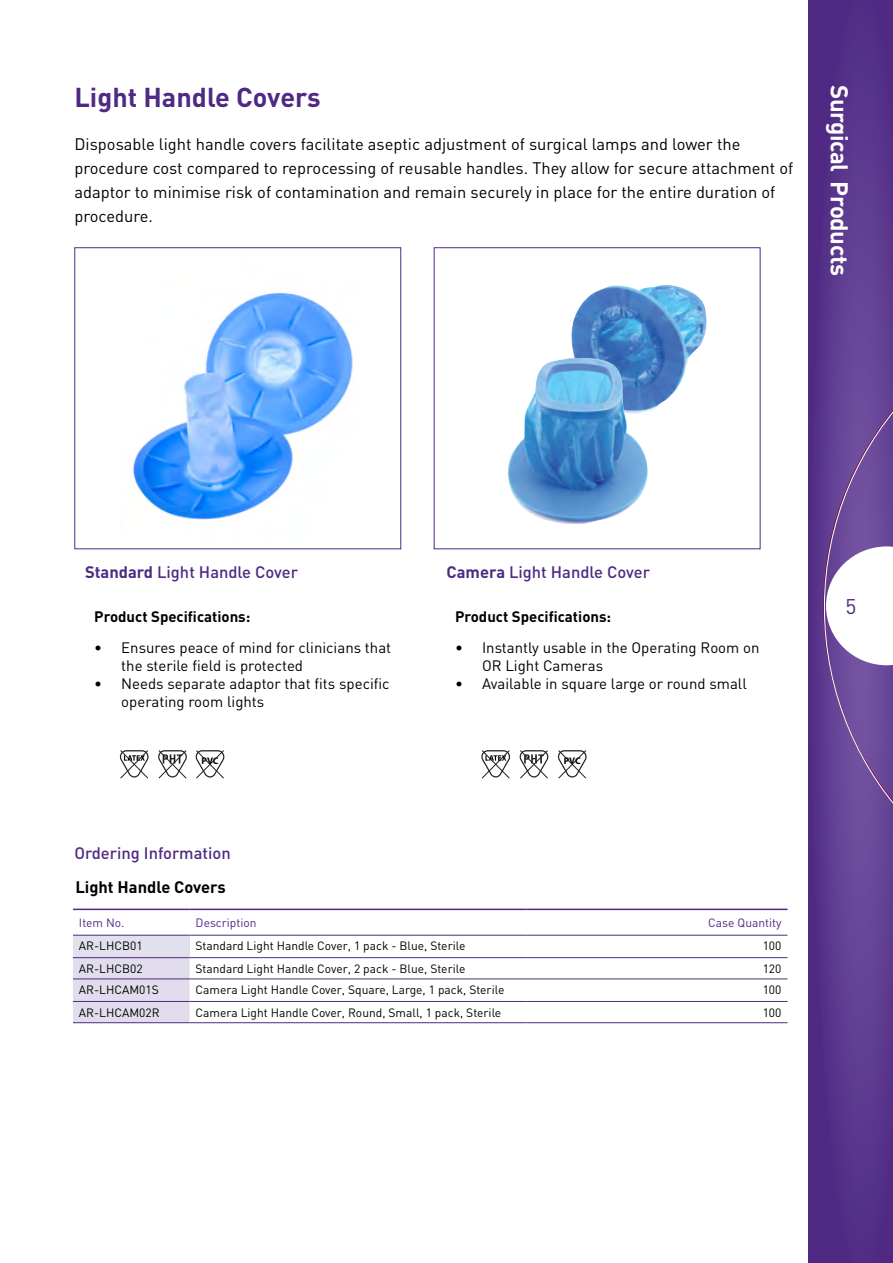
<style>
.page{position:relative;width:893px;height:1263px;background:#fff}
.page>*{position:absolute;margin:0;border:0;box-sizing:border-box;transform-origin:0 0}
.t1{font:700 27px "DIN";color:#4f2a84}
.t2{font:700 24px "DIN";letter-spacing:-.02em;color:#fff}
.t3{font:21px "DIN";color:#4f2a84}
.t4{font:16.5px/24px "DIN";color:#000}
.t5{font:500 16.5px "DIN";color:#4f2a84}
.t6{font:700 16.5px "DIN";color:#000}
.t7{font:15px/18px "DIN";color:#000}
.t8{font:700 15px "DIN";color:#000}
.t9{font:12px "DIN";color:#000}
.t10{font:12px "DIN";color:#4f2a84}
.t11{font:700 9.6px "Myriad Pro";letter-spacing:-.01em;color:#000}
.s1{font-weight:700}
</style>
<div class="page">
<div style="left:74px;top:247px;width:327px;height:302px;border:1px solid #4f2a84"></div>
<svg style="left:808px;top:0;width:85px;height:1263px;background:#553189"></svg>
<svg style="left:824px;top:294px;width:69px;height:626px;background:#7f63a7"></svg>
<img style="left:571px;top:285px;width:136px;height:124px">
<svg style="left:158px;top:750px;width:29px;height:29px"></svg>
<svg style="left:120px;top:750px;width:29px;height:29px"></svg>
<svg style="left:73px;top:910px;width:714px;height:25px"></svg>
<div style="left:73px;top:935px;width:117px;height:23px;background:#e3e0ee"></div>
<div style="left:73px;top:958px;width:117px;height:64px;background:#e1ddec"></div>
<hr style="left:73px;top:909px;width:117px;height:1px;background:#4f2a84">
<hr style="left:190px;top:909px;width:336px;height:1px;background:#4f2a84">
<hr style="left:526px;top:909px;width:261px;height:1px;background:#4f2a84">
<hr style="left:73px;top:957px;width:117px;height:1px;background:#4f2a84">
<hr style="left:190px;top:957px;width:336px;height:1px;background:#4f2a84">
<hr style="left:526px;top:957px;width:261px;height:1px;background:#4f2a84">
<hr style="left:73px;top:935px;width:117px;height:1px;background:#4f2a84">
<hr style="left:190px;top:935px;width:336px;height:1px;background:#4f2a84">
<hr style="left:526px;top:935px;width:261px;height:1px;background:#4f2a84">
<hr style="left:73px;top:979px;width:117px;height:1px;background:#4f2a84">
<hr style="left:190px;top:979px;width:336px;height:1px;background:#4f2a84">
<hr style="left:526px;top:979px;width:261px;height:1px;background:#4f2a84">
<hr style="left:73px;top:1001px;width:117px;height:1px;background:#4f2a84">
<hr style="left:190px;top:1001px;width:336px;height:1px;background:#4f2a84">
<hr style="left:526px;top:1001px;width:261px;height:1px;background:#4f2a84">
<hr style="left:73px;top:1022px;width:117px;height:1px;background:#4f2a84">
<hr style="left:190px;top:1022px;width:336px;height:1px;background:#4f2a84">
<hr style="left:526px;top:1022px;width:261px;height:1px;background:#4f2a84">
<svg style="left:520px;top:750px;width:28px;height:29px"></svg>
<svg style="left:481px;top:750px;width:29px;height:29px"></svg>
<svg style="left:196px;top:750px;width:28px;height:29px"></svg>
<svg style="left:558px;top:750px;width:29px;height:29px"></svg>
<img style="left:132px;top:292px;width:221px;height:228px">
<img style="left:508px;top:358px;width:146px;height:166px">
<h1 class="t1" style="left:74px;top:80px;width:248px">Light Handle Covers</h1>
<p class="t4" style="left:74px;top:132px;width:720px">Disposable light handle covers facilitate aseptic adjustment of surgical lamps and lower the procedure cost compared to reprocessing of reusable handles. They allow for secure attachment of adaptor to minimise risk of contamination and remain securely in place for the entire duration of procedure.</p>
<h2 class="t2" style="left:855px;top:85px;width:192px;rotate:90deg">Surgical Products</h2>
<p class="t5" style="left:85px;top:561px;width:214px"><span class="s1">Standard</span> Light Handle Cover</p>
<p class="t5" style="left:447px;top:561px;width:205px"><span class="s1">Camera</span> Light Handle Cover</p>
<p class="t8" style="left:94px;top:606px;width:158px">Product Specifications:</p>
<p class="t8" style="left:455px;top:606px;width:158px">Product Specifications:</p>
<p class="t7" style="left:94px;top:639px;width:9px">•</p>
<p class="t7" style="left:121px;top:639px;width:271px">Ensures peace of mind for clinicians that</p>
<p class="t7" style="left:455px;top:639px;width:9px">•</p>
<p class="t7" style="left:482px;top:639px;width:279px">Instantly usable in the Operating Room on</p>
<p class="t7" style="left:94px;top:675px;width:9px">•</p>
<p class="t7" style="left:121px;top:657px;width:270px">the sterile field is protected<br>Needs separate adaptor that fits specific</p>
<p class="t7" style="left:455px;top:675px;width:9px">•</p>
<p class="t7" style="left:482px;top:657px;width:266px">OR Light Cameras<br>Available in square large or round small</p>
<p class="t7" style="left:121px;top:693px;width:145px">operating room lights</p>
<p class="t11" style="left:202px;top:755px;width:18px">PVC</p>
<p class="t11" style="left:564px;top:755px;width:18px">PVC</p>
<p class="t5" style="left:74px;top:842px;width:158px">Ordering Information</p>
<p class="t6" style="left:75px;top:876px;width:152px">Light Handle Covers</p>
<p class="t10" style="left:79px;top:916px;width:47px">Item No.</p>
<p class="t10" style="left:196px;top:916px;width:63px">Description</p>
<p class="t10" style="left:708px;top:916px;width:75px">Case Quantity</p>
<p class="t9" style="left:79px;top:939px;width:65px">AR-LHCB01</p>
<p class="t9" style="left:196px;top:939px;width:271px">Standard Light Handle Cover 1, pack - Blue, Sterile</p>
<p class="t9" style="left:763px;top:939px;width:20px">100</p>
<p class="t9" style="left:79px;top:962px;width:65px">AR-LHCB02</p>
<p class="t9" style="left:196px;top:962px;width:271px">Standard Light Handle Cover 2, pack - Blue, Sterile</p>
<p class="t9" style="left:763px;top:962px;width:20px">120</p>
<p class="t9" style="left:79px;top:983px;width:81px">AR-LHCAM01S</p>
<p class="t9" style="left:196px;top:983px;width:310px">Camera Light Handle Cover, Square, Large 1, pack, Sterile</p>
<p class="t9" style="left:763px;top:983px;width:20px">100</p>
<p class="t9" style="left:79px;top:1005px;width:82px">AR-LHCAM02R</p>
<p class="t9" style="left:196px;top:1005px;width:307px">Camera Light Handle Cover, Round, Small 1, pack, Sterile</p>
<p class="t9" style="left:763px;top:1005px;width:20px">100</p>
<p class="t3" style="left:845px;top:594px;width:12px">5</p>
</div>
